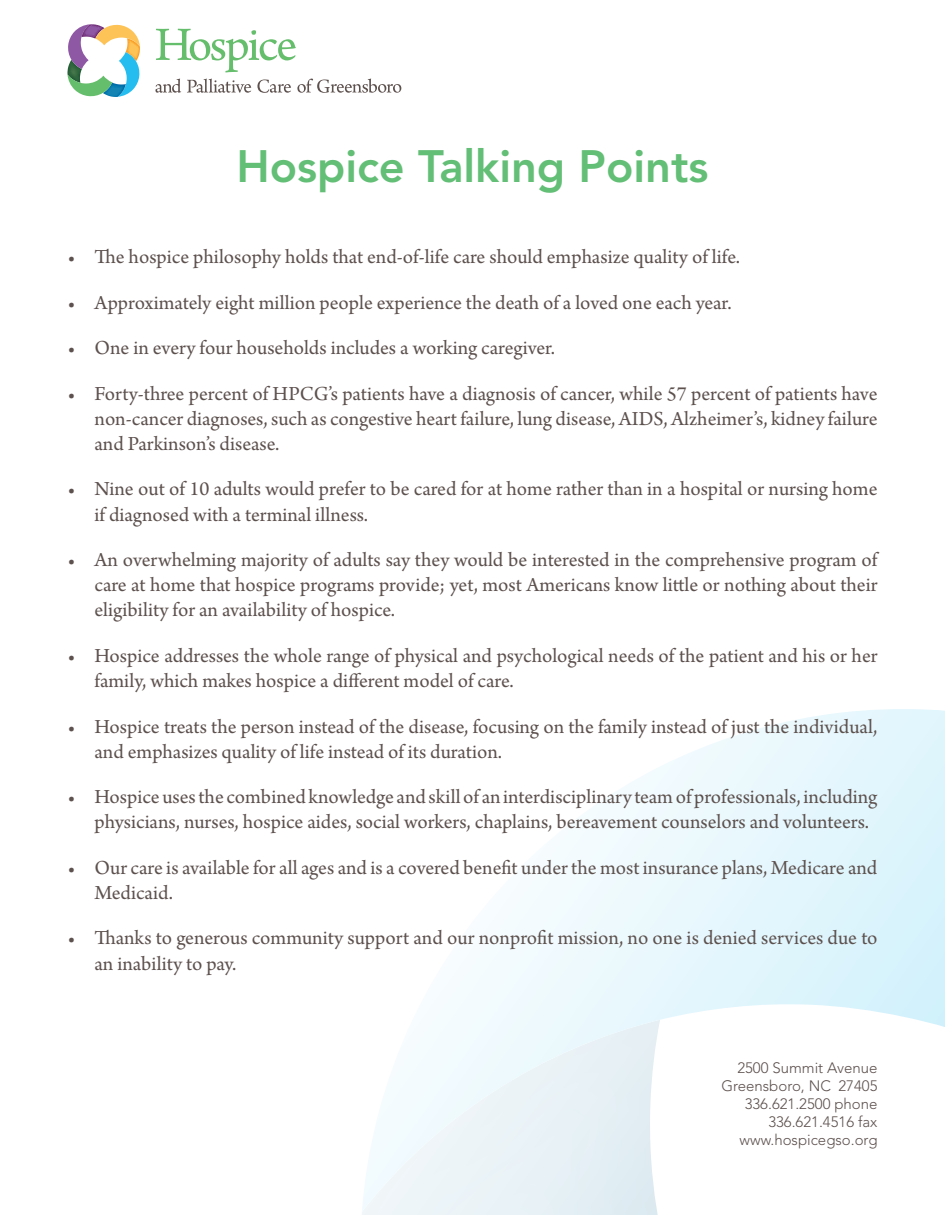
<style>
.page{position:relative;width:945px;height:1215px;background:#fff}
.page>*{position:absolute;margin:0;border:0;box-sizing:border-box;transform-origin:0 0}
.body{font:800 45px "Avenir";color:#63be76}
.t1{font:21px/25.2px "Arno Pro";color:#5d514e}
.body-2{font:300 15px "Avenir";color:#5d514e}
</style>
<div class="page">
<svg style="left:362px;top:709px;width:583px;height:503px"></svg>
<svg style="left:156px;top:29px;width:140px;height:44px"></svg>
<svg style="left:155px;top:79px;width:26px;height:14px"></svg>
<svg style="left:187px;top:79px;width:64px;height:14px"></svg>
<svg style="left:257px;top:79px;width:34px;height:14px"></svg>
<svg style="left:297px;top:79px;width:104px;height:14px"></svg>
<svg style="left:68px;top:24px;width:72px;height:73px"></svg>
<p class="body" style="left:236px;top:140px;width:474px">Hospice Talking Points</p>
<p class="t1" style="left:68px;top:245px;width:674px">• The hospice philosophy holds that end-of-life care should emphasize quality of life.</p>
<p class="t1" style="left:68px;top:291px;width:666px">• Approximately eight million people experience the death of a loved one each year.</p>
<p class="t1" style="left:68px;top:336px;width:489px">• One in every four households includes a working caregiver.</p>
<p class="t1" style="left:94px;top:382px;width:785px;text-align:justify;text-indent:-27px">• Forty-three percent of HPCG’s patients have a diagnosis of cancer, while 57 percent of patients have non-cancer diagnoses, such as congestive heart failure, lung disease, AIDS, Alzheimer’s, kidney failure and Parkinson’s disease.</p>
<p class="t1" style="left:94px;top:478px;width:785px;text-indent:-27px">• Nine out of 10 adults would prefer to be cared for at home rather than in a hospital or nursing home if diagnosed with a terminal illness.</p>
<p class="t1" style="left:94px;top:548px;width:785px;text-align:justify;text-indent:-27px">• An overwhelming majority of adults say they would be interested in the comprehensive program of care at home that hospice programs provide; yet, most Americans know little or nothing about their eligibility for an availability of hospice.</p>
<p class="t1" style="left:94px;top:644px;width:785px;text-indent:-27px">• Hospice addresses the whole range of physical and psychological needs of the patient and his or her family, which makes hospice a different model of care.</p>
<p class="t1" style="left:94px;top:715px;width:784px;text-indent:-27px">• Hospice treats the person instead of the disease, focusing on the family instead of just the individual, and emphasizes quality of life instead of its duration.</p>
<p class="t1" style="left:94px;top:785px;width:784px;text-indent:-27px">• Hospice usesthe combined knowledge and skill of an interdisciplinary teamof professionals, including physicians, nurses, hospice aides, social workers, chaplains, bereavement counselors and volunteers.</p>
<p class="t1" style="left:94px;top:856px;width:784px;text-indent:-27px">• Our care is available for all ages and is a covered benefit under the most insurance plans, Medicare and<br>Medicaid.</p>
<p class="t1" style="left:94px;top:927px;width:785px;text-indent:-27px">• Thanks to generous community support and our nonprofit mission, no one is denied services due to an inability to pay.</p>
<p class="body-2" style="left:737px;top:1059px;width:142px">2500 Summit Avenue</p>
<p class="body-2" style="left:721px;top:1077px;width:158px">Greensboro, NC 27405</p>
<p class="body-2" style="left:745px;top:1095px;width:134px">336.621.2500 phone</p>
<p class="body-2" style="left:768px;top:1113px;width:111px">336.621.4516 fax</p>
<p class="body-2" style="left:740px;top:1131px;width:139px">www.hospicegso.org</p>
</div>
